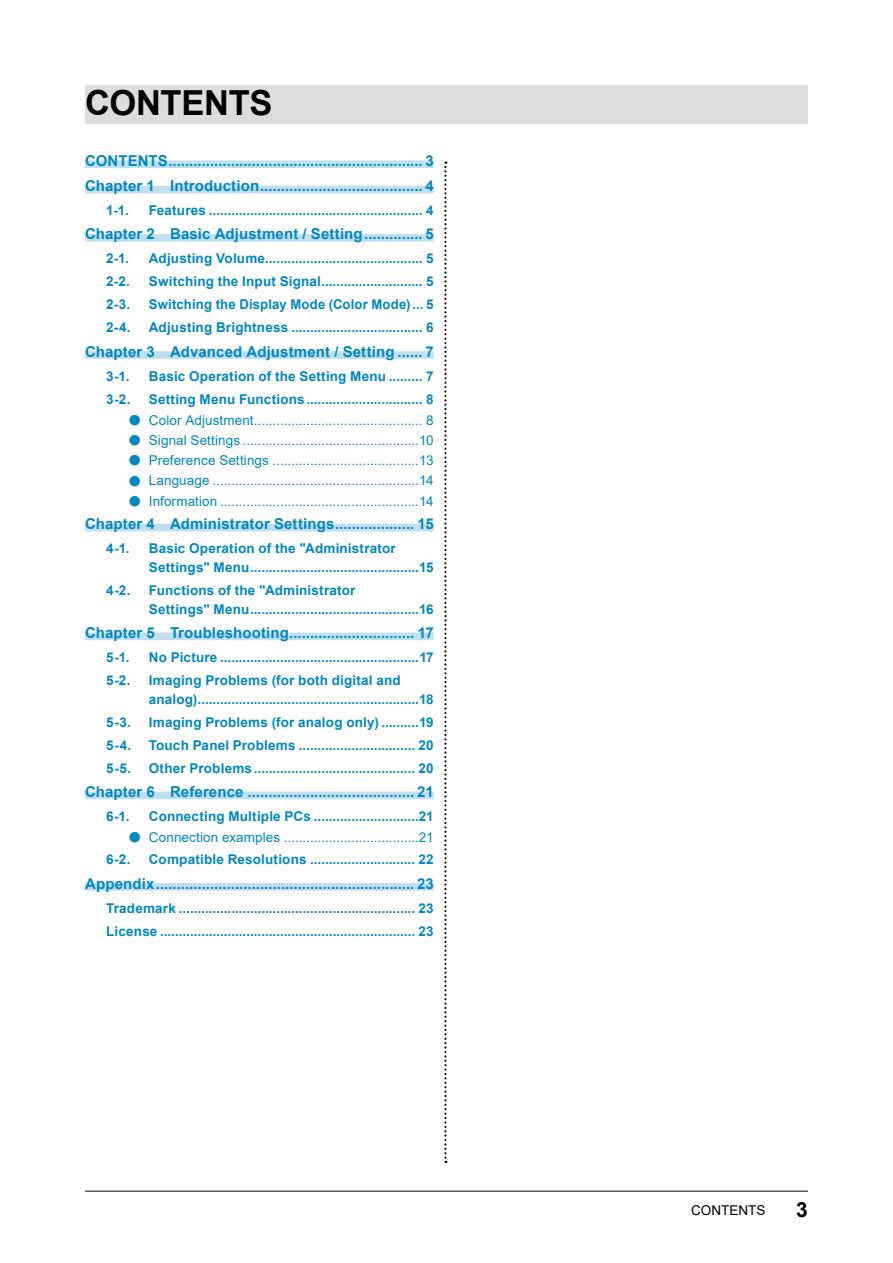
<style>
.page{position:relative;width:893px;height:1263px;background:#fff}
.page>*{position:absolute;margin:0;border:0;box-sizing:border-box;transform-origin:0 0}
.t1{font:700 34.5px "Arial";letter-spacing:-.01em;color:#000}
.t2{font:700 21px "Arial";color:#000}
.t3{font:700 15px/25.2px "Arial";letter-spacing:.01em;color:#0087c3}
.t4{font:700 13.5px/18.8px "Arial";letter-spacing:.015em;color:#0087c3}
.t5{font:13.5px/22.4px "Arial";letter-spacing:.005em;color:#0087c3}
.t6{font:13.5px "Arial";color:#000}
.s1{font-weight:700;font-size:24.3px}
.s2{font-weight:700}
</style>
<div class="page">
<div style="left:85px;top:85px;width:723px;height:39px;background:#dcdddd"></div>
<div style="left:85px;top:160px;width:349px;height:8px;background:#c0dff1"></div>
<div style="left:85px;top:186px;width:349px;height:7px;background:#c0dff1"></div>
<div style="left:85px;top:234px;width:349px;height:8px;background:#c0dff1"></div>
<div style="left:85px;top:351px;width:349px;height:8px;background:#c0dff1"></div>
<div style="left:85px;top:524px;width:349px;height:7px;background:#c0dff1"></div>
<div style="left:85px;top:632px;width:349px;height:8px;background:#c0dff1"></div>
<div style="left:85px;top:791px;width:349px;height:8px;background:#c0dff1"></div>
<div style="left:85px;top:883px;width:349px;height:8px;background:#c0dff1"></div>
<hr style="left:85px;top:1190px;width:723px;height:2px;background:#595757">
<svg style="left:444px;top:162px;width:2px;height:1001px"></svg>
<h1 class="t1" style="left:85px;top:78px;width:189px">CONTENTS</h1>
<p class="t3" style="left:85px;top:148px;width:350px">CONTENTS............................................................. 3<br>Chapter 1 Introduction....................................... 4</p>
<p class="t4" style="left:106px;top:201px;width:24px">1-1.</p>
<p class="t4" style="left:149px;top:201px;width:286px">Features ......................................................... 4</p>
<p class="t3" style="left:85px;top:222px;width:350px">Chapter 2 Basic Adjustment / Setting.............. 5</p>
<p class="t4" style="left:106px;top:249px;width:24px">2-1.</p>
<p class="t4" style="left:149px;top:249px;width:286px">Adjusting Volume.......................................... 5</p>
<p class="t4" style="left:106px;top:272px;width:25px">2-2.</p>
<p class="t4" style="left:149px;top:272px;width:286px">Switching the Input Signal........................... 5</p>
<p class="t4" style="left:106px;top:295px;width:25px">2-3.</p>
<p class="t4" style="left:149px;top:295px;width:286px">Switching the Display Mode (Color Mode)... 5</p>
<p class="t4" style="left:106px;top:318px;width:26px">2-4.</p>
<p class="t4" style="left:149px;top:318px;width:286px">Adjusting Brightness ................................... 6</p>
<p class="t3" style="left:85px;top:339px;width:350px">Chapter 3 Advanced Adjustment / Setting ...... 7</p>
<p class="t4" style="left:106px;top:367px;width:25px">3-1.</p>
<p class="t4" style="left:149px;top:367px;width:286px">Basic Operation of the Setting Menu ......... 7</p>
<p class="t4" style="left:106px;top:390px;width:26px">3-2.</p>
<p class="t4" style="left:149px;top:390px;width:286px">Setting Menu Functions............................... 8</p>
<p class="t5" style="left:128px;top:409px;width:308px"><span class="s1">●</span> Color Adjustment............................................. 8</p>
<p class="t5" style="left:128px;top:429px;width:308px"><span class="s1">●</span> Signal Settings ...............................................10</p>
<p class="t5" style="left:128px;top:449px;width:308px"><span class="s1">●</span> Preference Settings .......................................13</p>
<p class="t5" style="left:128px;top:469px;width:308px"><span class="s1">●</span> Language .......................................................14</p>
<p class="t5" style="left:128px;top:490px;width:308px"><span class="s1">●</span> Information .....................................................14</p>
<p class="t3" style="left:85px;top:512px;width:350px">Chapter 4 Administrator Settings................... 15</p>
<p class="t4" style="left:106px;top:539px;width:25px">4-1.</p>
<p class="t4" style="left:149px;top:539px;width:286px">Basic Operation of the "Administrator<br>Settings" Menu.............................................15</p>
<p class="t4" style="left:106px;top:581px;width:26px">4-2.</p>
<p class="t4" style="left:149px;top:581px;width:286px">Functions of the "Administrator<br>Settings" Menu.............................................16</p>
<p class="t3" style="left:85px;top:620px;width:350px">Chapter 5 Troubleshooting.............................. 17</p>
<p class="t4" style="left:106px;top:648px;width:25px">5-1.</p>
<p class="t4" style="left:149px;top:648px;width:286px">No Picture .....................................................17</p>
<p class="t4" style="left:106px;top:671px;width:26px">5-2.</p>
<p class="t4" style="left:149px;top:671px;width:286px">Imaging Problems (for both digital and analog)...........................................................18</p>
<p class="t4" style="left:106px;top:713px;width:26px">5-3.</p>
<p class="t4" style="left:149px;top:713px;width:286px">Imaging Problems (for analog only) ..........19</p>
<p class="t4" style="left:106px;top:736px;width:27px">5-4.</p>
<p class="t4" style="left:149px;top:736px;width:286px">Touch Panel Problems ............................... 20</p>
<p class="t4" style="left:106px;top:759px;width:26px">5-5.</p>
<p class="t4" style="left:149px;top:759px;width:286px">Other Problems........................................... 20</p>
<p class="t3" style="left:85px;top:779px;width:350px">Chapter 6 Reference ........................................ 21</p>
<p class="t4" style="left:106px;top:807px;width:25px">6-1.</p>
<p class="t4" style="left:149px;top:807px;width:286px">Connecting Multiple PCs ............................21</p>
<p class="t5" style="left:106px;top:826px;width:329px;text-indent:21px"><span class="s1">●</span> Connection examples ....................................21<br><span class="s2">6-2.</span></p>
<p class="t4" style="left:149px;top:850px;width:286px">Compatible Resolutions ............................ 22</p>
<p class="t3" style="left:85px;top:871px;width:350px">Appendix.............................................................. 23</p>
<p class="t4" style="left:106px;top:896px;width:329px;line-height:23px">Trademark ............................................................... 23<br>License .................................................................... 23</p>
<p class="t6" style="left:691px;top:1201px;width:76px">CONTENTS</p>
<h2 class="t2" style="left:796px;top:1195px;width:13px">3</h2>
</div>
